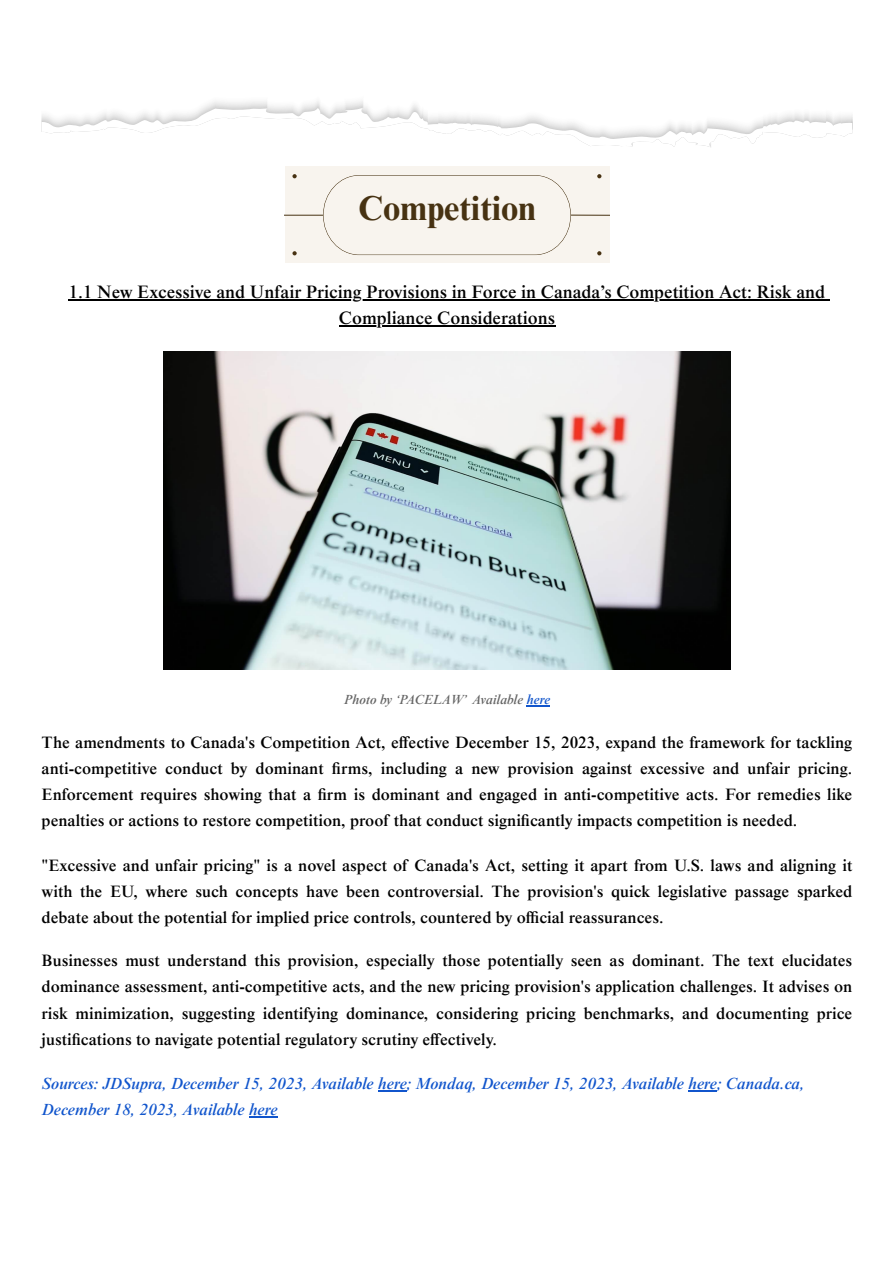
<style>
.page{position:relative;width:894px;height:1263px;background:#fff}
.page>*{position:absolute;margin:0;border:0;box-sizing:border-box;transform-origin:0 0}
.t1{font:700 34.5px "Times NRMT Pro";color:#473212}
.t2{font:500 18px/25.8px "Times NRMT Pro";color:#000;text-align:center}
.t3{font:500 16.5px/25.8px "Times NRMT Pro";color:#000;text-align:justify}
.t4{font:italic 500 16.5px/25.8px "Times NRMT Pro";color:#15c}
.t5{font:italic 500 13.5px "Times NRMT Pro";color:#666}
.s1{color:#15c}
</style>
<div class="page">
<hr style="left:69px;top:299px;width:755px;height:1px;background:#000">
<hr style="left:339px;top:325px;width:216px;height:1px;background:#000">
<hr style="left:526px;top:705px;width:24px;height:2px;background:#15c">
<svg style="left:378px;top:1090px;width:28px;height:1px"></svg>
<svg style="left:688px;top:1090px;width:28px;height:1px"></svg>
<svg style="left:249px;top:1116px;width:28px;height:1px"></svg>
<svg style="left:42px;top:101px;width:810px;height:46px"></svg>
<div style="left:285px;top:167px;width:324px;height:96px;background:#f8f4ee"></div>
<svg style="left:323px;top:175px;width:247px;height:80px"></svg>
<hr style="left:285px;top:215px;width:38px;height:1px;background:#473212">
<hr style="left:571px;top:215px;width:38px;height:1px;background:#473212">
<svg style="left:292px;top:174px;width:4px;height:4px"></svg>
<svg style="left:597px;top:174px;width:4px;height:4px"></svg>
<svg style="left:292px;top:251px;width:4px;height:4px"></svg>
<svg style="left:597px;top:251px;width:4px;height:4px"></svg>
<img style="left:163px;top:351px;width:567px;height:318px">
<p class="t1" style="left:358px;top:196px;width:179px">Competition</p>
<h3 class="t2" style="left:69px;top:281px;width:757px">1.1 New Excessive and Unfair Pricing Provisions in Force in Canada’s Competition Act: Risk and<br>Compliance Considerations</h3>
<p class="t5" style="left:344px;top:695px;width:207px">Photo by ‘PACELAW’ Available <span class="s1">here</span></p>
<p class="t3" style="left:42px;top:732px;width:811px">The amendments to Canada's Competition Act, effective December 15, 2023, expand the framework for tackling anti-competitive conduct by dominant firms, including a new provision against excessive and unfair pricing.<br>Enforcement requires showing that a firm is dominant and engaged in anti-competitive acts. For remedies like penalties or actions to restore competition, proof that conduct significantly impacts competition is needed.</p>
<p class="t3" style="left:42px;top:854px;width:811px">"Excessive and unfair pricing" is a novel aspect of Canada's Act, setting it apart from U.S. laws and aligning it with the EU, where such concepts have been controversial. The provision's quick legislative passage sparked debate about the potential for implied price controls, countered by official reassurances.</p>
<p class="t3" style="left:42px;top:950px;width:811px;line-height:26.2px">Businesses must understand this provision, especially those potentially seen as dominant. The text elucidates dominance assessment, anti-competitive acts, and the new pricing provision's application challenges. It advises on risk minimization, suggesting identifying dominance, considering pricing benchmarks, and documenting price justifications to navigate potential regulatory scrutiny effectively.</p>
<p class="t4" style="left:42px;top:1073px;width:764px">Sources: JDSupra, December 15, 2023, Available here; Mondaq, December 15, 2023, Available here; Canada.ca,<br>December 18, 2023, Available here</p>
</div>
